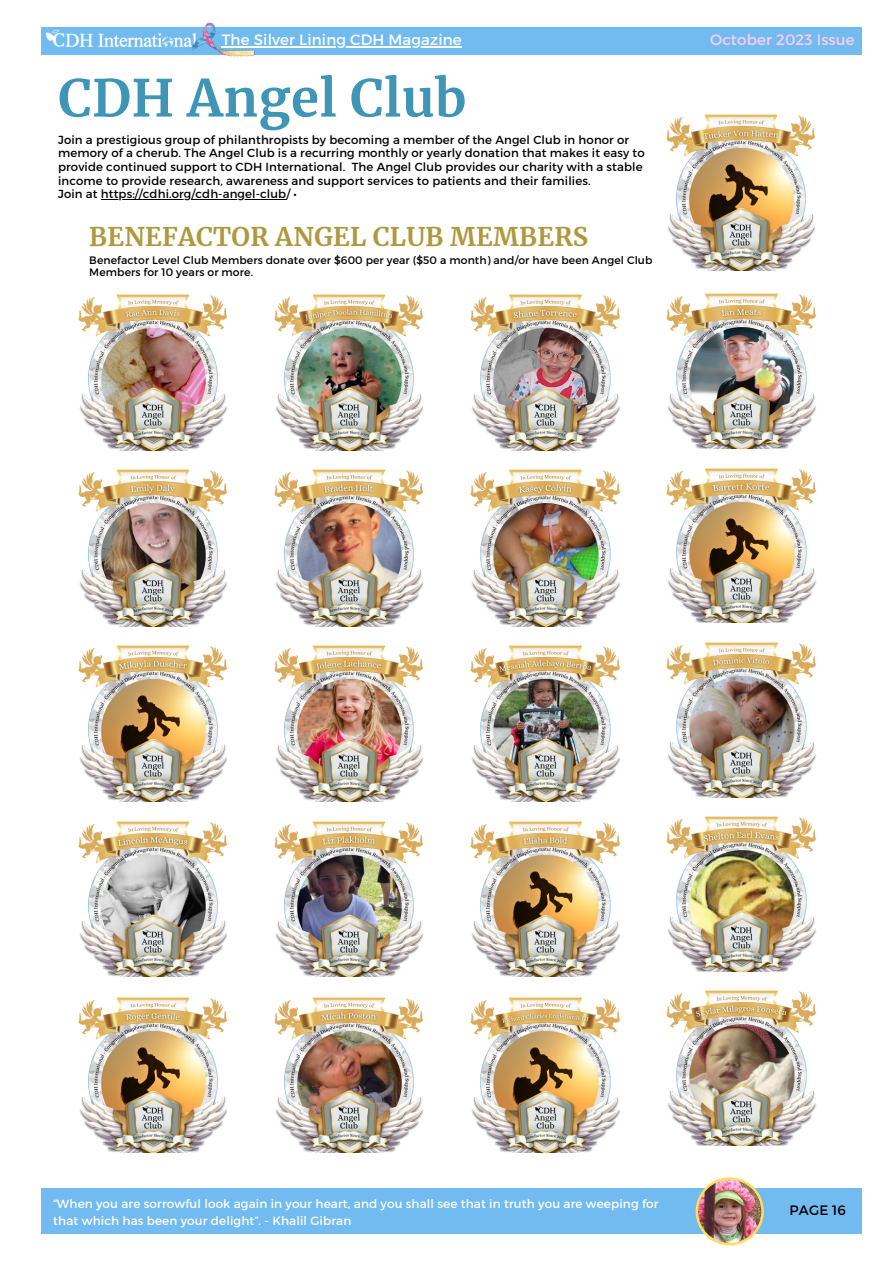
<style>
.page{position:relative;width:893px;height:1264px;background:#fff}
.page>*{position:absolute;margin:0;border:0;box-sizing:border-box;transform-origin:0 0}
.t1{font:700 51px "Merriweather";letter-spacing:.01em;color:#3e95b6}
.t2{font:700 25.5px "Merriweather";letter-spacing:.01em;color:#af993e}
.t3{font:22.5px "Lato";color:#fff}
.t4{font:15px "Montserrat";letter-spacing:.01em;color:#fff}
.t5{font:15px "Montserrat";letter-spacing:.01em;color:#ffcced}
.t6{font:13.65px "Montserrat";letter-spacing:.01em;color:#000}
.t7{font:12px/17px "Montserrat";letter-spacing:.01em;color:#fff}
.t8{font:11.7px/13.6px "Montserrat";letter-spacing:.01em;color:#000}
.t9{font:10.8px/11.7px "Montserrat";letter-spacing:.01em;color:#000}
</style>
<div class="page">
<img style="left:78px;top:294px;width:150px;height:156px">
<img style="left:78px;top:469px;width:150px;height:157px">
<img style="left:78px;top:645px;width:150px;height:156px">
<img style="left:78px;top:821px;width:150px;height:155px">
<img style="left:78px;top:997px;width:150px;height:155px">
<img style="left:274px;top:294px;width:150px;height:156px">
<img style="left:274px;top:469px;width:150px;height:157px">
<img style="left:274px;top:645px;width:150px;height:156px">
<img style="left:274px;top:821px;width:150px;height:155px">
<img style="left:274px;top:997px;width:150px;height:155px">
<img style="left:470px;top:294px;width:150px;height:156px">
<img style="left:470px;top:469px;width:150px;height:157px">
<img style="left:470px;top:645px;width:150px;height:156px">
<img style="left:470px;top:821px;width:150px;height:155px">
<img style="left:470px;top:997px;width:150px;height:155px">
<img style="left:666px;top:114px;width:150px;height:156px">
<img style="left:666px;top:293px;width:150px;height:155px">
<img style="left:666px;top:468px;width:150px;height:154px">
<img style="left:666px;top:642px;width:150px;height:155px">
<img style="left:666px;top:816px;width:150px;height:155px">
<img style="left:666px;top:990px;width:150px;height:155px">
<div style="left:41px;top:1188px;width:820px;height:45px;background:#72bbf0"></div>
<div style="left:41px;top:28px;width:820px;height:27px;background:#72bbf0"></div>
<img style="left:46px;top:29px;width:145px;height:19px">
<img style="left:191px;top:22px;width:70px;height:35px">
<hr style="left:222px;top:46px;width:240px;height:1px;background:#fff">
<svg style="left:695px;top:1177px;width:68px;height:68px"></svg>
<img style="left:698px;top:1179px;width:63px;height:63px;border-radius:50%">
<hr style="left:101px;top:199px;width:185px;height:1px;background:#000">
<p class="t4" style="left:222px;top:30px;width:241px">The Silver Lining CDH Magazine</p>
<p class="t5" style="left:710px;top:30px;width:146px">October 2023 Issue</p>
<p class="t1" style="left:58px;top:66px;width:410px">CDH Angel Club</p>
<p class="t8" style="left:58px;top:132px;width:588px">Join a prestigious group of philanthropists by becoming a member of the Angel Club in honor or memory of a cherub. The Angel Club is a recurring monthly or yearly donation that makes it easy to provide continued support to CDH International. The Angel Club provides our charity with a stable income to provide research, awareness and support services to patients and their families.</p>
<p class="t8" style="left:58px;top:187px;width:240px">Join at https://cdhi.org/cdh-angel-club/ •</p>
<p class="t2" style="left:89px;top:221px;width:500px">BENEFACTOR ANGEL CLUB MEMBERS</p>
<p class="t9" style="left:89px;top:254px;width:564px">Benefactor Level Club Members donate over $600 per year ($50 a month) and/or have been Angel Club<br>Members for 10 years or more.</p>
<p class="t7" style="left:53px;top:1194px;width:606px">“When you are sorrowful look again in your heart, and you shall see that in truth you are weeping for that which has been your delight”. - Khalil Gibran</p>
<p class="t3" style="left:212px;top:1200px;width:422px">SIGN UP NOW AT WWW.CDHRACE.ORG</p>
<p class="t6" style="left:789px;top:1201px;width:58px">PAGE 16</p>
</div>
